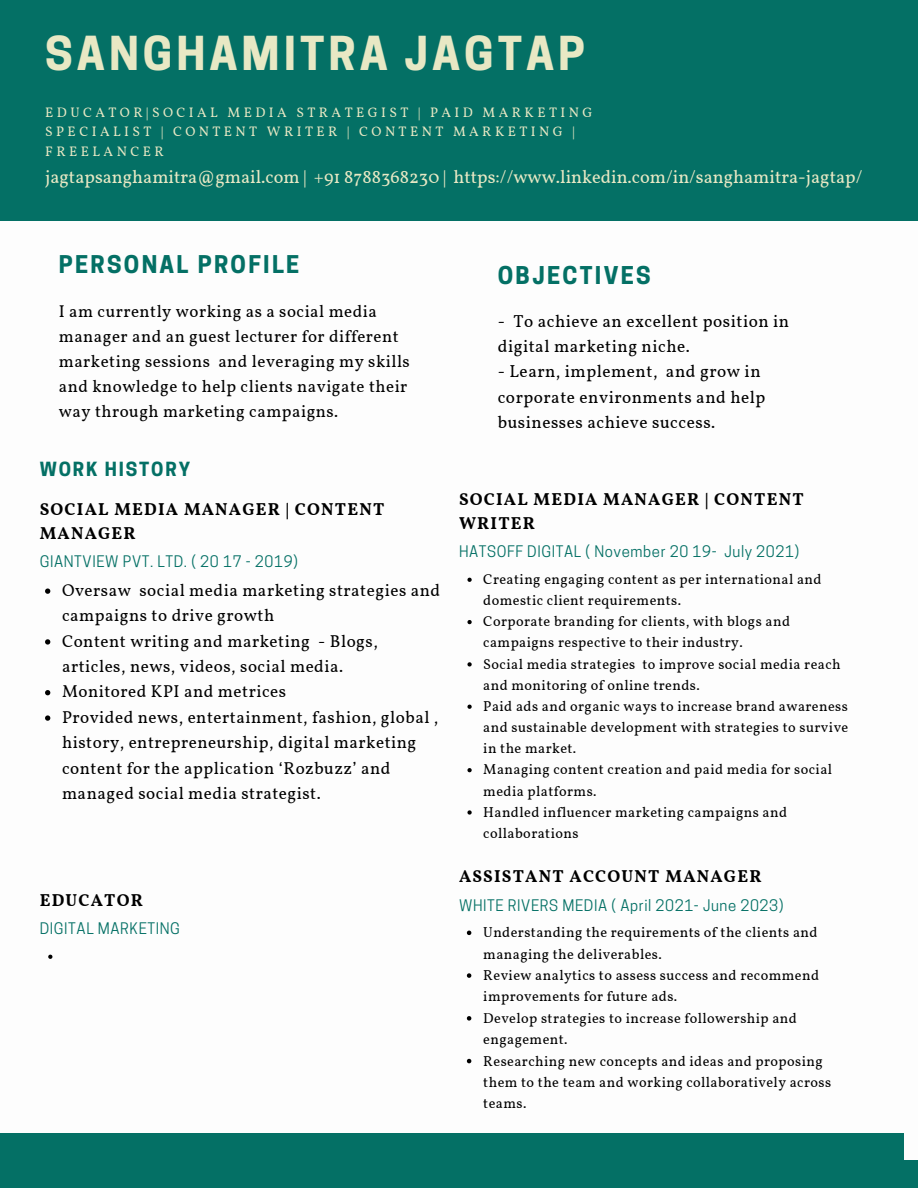
<style>
.page{position:relative;width:918px;height:1188px;background:#fff}
.page>*{position:absolute;margin:0;border:0;box-sizing:border-box;transform-origin:0 0}
.t1{font:700 43.95px "Cooper Hewitt";letter-spacing:.09em;color:#e8e8c4}
.t2{font:700 23.1px "Cooper Hewitt";letter-spacing:.1em;color:#047065}
.t3{font:700 22.95px "Cooper Hewitt";letter-spacing:.1em;color:#047065}
.t4{font:18.3px "Vollkorn";color:#e8e8c4}
.t5{font:700 18.3px "Cooper Hewitt";letter-spacing:.1em;color:#047065}
.t6{font:17.25px/25.3px "Vollkorn";letter-spacing:.03em;color:#000}
.t7{font:700 17.25px/23.2px "Vollkorn";letter-spacing:.07em;color:#000}
.t8{font:17.1px/25.3px "Vollkorn";letter-spacing:.03em;color:#000}
.t9{font:16.95px/24.9px "Vollkorn";letter-spacing:.03em;color:#000}
.t10{font:15px "Cooper Hewitt";letter-spacing:.04em;color:#047065}
.t11{font:14.25px/21.1px "Vollkorn";letter-spacing:.03em;color:#000}
.t12{font:13.65px/19px "Vollkorn";letter-spacing:.25em;color:#e8e8c4}
</style>
<div class="page">
<div style="left:0;top:1160px;width:918px;height:28px;background:#047065"></div>
<div style="left:7px;top:0;width:903px;height:221px;background:#047065"></div>
<svg style="left:45px;top:589px;width:5px;height:5px"></svg>
<svg style="left:45px;top:639px;width:5px;height:6px"></svg>
<svg style="left:45px;top:690px;width:5px;height:5px"></svg>
<svg style="left:45px;top:715px;width:5px;height:6px"></svg>
<div style="left:0;top:1133px;width:903px;height:54px;background:#047065"></div>
<svg style="left:467px;top:578px;width:5px;height:4px"></svg>
<svg style="left:467px;top:620px;width:5px;height:4px"></svg>
<svg style="left:467px;top:662px;width:5px;height:5px"></svg>
<svg style="left:467px;top:705px;width:5px;height:4px"></svg>
<svg style="left:467px;top:768px;width:5px;height:4px"></svg>
<svg style="left:467px;top:810px;width:5px;height:5px"></svg>
<svg style="left:48px;top:955px;width:4px;height:4px"></svg>
<svg style="left:467px;top:931px;width:4px;height:4px"></svg>
<svg style="left:467px;top:973px;width:4px;height:5px"></svg>
<svg style="left:467px;top:1016px;width:4px;height:5px"></svg>
<svg style="left:467px;top:1059px;width:4px;height:4px"></svg>
<h1 class="t1" style="left:45px;top:37px;width:541px">SANGHAMITRA JAGTAP</h1>
<h6 class="t12" style="left:45px;top:104px;width:549px">EDUCATOR|SOCIAL MEDIA STRATEGIST | PAID MARKETING<br>SPECIALIST | CONTENT WRITER | CONTENT MARKETING |<br>FREELANCER</h6>
<p class="t4" style="left:45px;top:166px;width:819px">jagtapsanghamitra@gmail.com | +91 8788368230 | https://www.linkedin.com/in/sanghamitra-jagtap/</p>
<h4 class="t3" style="left:59px;top:256px;width:242px">PERSONAL PROFILE</h4>
<h2 class="t9" style="left:59px;top:301px;width:353px">I am currently working as a social media manager and an guest lecturer for different marketing sessions and leveraging my skills and knowledge to help clients navigate their way through marketing campaigns.</h2>
<h4 class="t5" style="left:40px;top:463px;width:152px">WORK HISTORY</h4>
<h3 class="t7" style="left:40px;top:499px;width:346px">SOCIAL MEDIA MANAGER | CONTENT<br>MANAGER</h3>
<p class="t10" style="left:40px;top:556px;width:260px">GIANTVIEW PVT. LTD. ( 20 17 - 2019)</p>
<p class="t8" style="left:62px;top:579px;width:380px">Oversaw social media marketing strategies and campaigns to drive growth</p>
<p class="t8" style="left:62px;top:630px;width:317px">Content writing and marketing - Blogs, articles, news, videos, social media.</p>
<p class="t8" style="left:62px;top:680px;width:226px">Monitored KPI and metrices</p>
<p class="t8" style="left:62px;top:706px;width:378px">Provided news, entertainment, fashion, global , history, entrepreneurship, digital marketing content for the application ‘Rozbuzz’ and managed social media strategist.</p>
<h3 class="t7" style="left:40px;top:889px;width:105px">EDUCATOR</h3>
<p class="t10" style="left:40px;top:923px;width:142px">DIGITAL MARKETING</p>
<p class="t2" style="left:498px;top:266px;width:155px">OBJECTIVES</p>
<h3 class="t6" style="left:498px;top:309px;width:293px">- To achieve an excellent position in digital marketing niche.</h3>
<h3 class="t6" style="left:498px;top:360px;width:269px">- Learn, implement, and grow in corporate environments and help businesses achieve success.</h3>
<p class="t7" style="left:459px;top:489px;width:346px">SOCIAL MEDIA MANAGER | CONTENT<br>WRITER</p>
<p class="t10" style="left:459px;top:546px;width:342px">HATSOFF DIGITAL ( November 20 19- July 2021)</p>
<h3 class="t11" style="left:483px;top:570px;width:340px">Creating engaging content as per international and domestic client requirements.</h3>
<h3 class="t11" style="left:483px;top:612px;width:308px">Corporate branding for clients, with blogs and campaigns respective to their industry.</h3>
<h5 class="t11" style="left:483px;top:654px;width:359px">Social media strategies to improve social media reach and monitoring of online trends.</h5>
<p class="t11" style="left:483px;top:697px;width:367px;text-align:justify">Paid ads and organic ways to increase brand awareness and sustainable development with strategies to survive in the market.</p>
<p class="t11" style="left:483px;top:760px;width:350px">Managing content creation and paid media for social media platforms.</p>
<p class="t11" style="left:483px;top:803px;width:305px">Handled influencer marketing campaigns and collaborations</p>
<p class="t7" style="left:459px;top:866px;width:304px">ASSISTANT ACCOUNT MANAGER</p>
<h5 class="t10" style="left:459px;top:900px;width:326px">WHITE RIVERS MEDIA ( April 2021- June 2023)</h5>
<p class="t11" style="left:483px;top:923px;width:336px">Understanding the requirements of the clients and managing the deliverables.</p>
<p class="t11" style="left:483px;top:966px;width:337px">Review analytics to assess success and recommend improvements for future ads.</p>
<p class="t11" style="left:483px;top:1009px;width:315px">Develop strategies to increase followership and engagement.</p>
<h3 class="t11" style="left:483px;top:1051px;width:349px">Researching new concepts and ideas and proposing them to the team and working collaboratively across teams.</h3>
</div>
